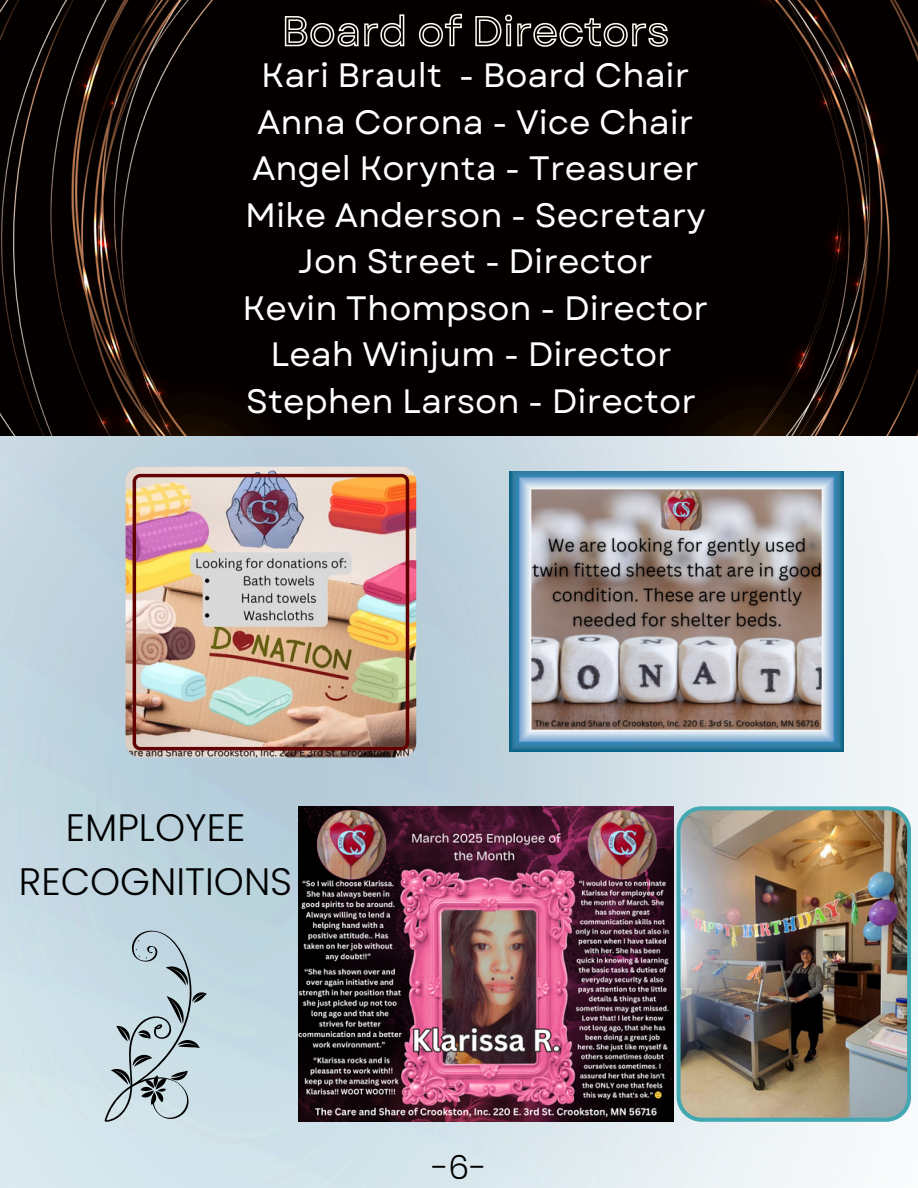
<style>
.page{position:relative;width:918px;height:1188px;background:#fff}
.page>*{position:absolute;margin:0;border:0;box-sizing:border-box;transform-origin:0 0}
.t1{font:300 38.25px/53.2px "Poppins";color:#000;text-align:center}
.t2{font:33.75px "Garet";color:#fff}
.t3{font:300 33px "Poppins";color:#000}
</style>
<div class="page">
<img style="left:0;top:435px;width:918px;height:753px">
<img style="left:298px;top:806px;width:376px;height:315px">
<img style="left:0;top:0;width:918px;height:435px">
<svg style="left:284px;top:13px;width:385px;height:35px;background:#3a3533"></svg>
<img style="left:677px;top:806px;width:234px;height:316px">
<img style="left:126px;top:467px;width:290px;height:290px;border-radius:15px">
<img style="left:133px;top:474px;width:276px;height:276px">
<img style="left:510px;top:471px;width:334px;height:230px">
<img style="left:510px;top:701px;width:334px;height:50px">
<svg style="left:104px;top:931px;width:103px;height:191px;background:#b2c4cc"></svg>
<h2 class="t2" style="left:261px;top:51px;width:430px">Kari Brault - Board Chair</h2>
<p class="t2" style="left:257px;top:98px;width:438px">Anna Corona - Vice Chair</p>
<p class="t2" style="left:252px;top:144px;width:448px">Angel Korynta - Treasurer</p>
<p class="t2" style="left:245px;top:191px;width:462px">Mike Anderson - Secretary</p>
<p class="t2" style="left:298px;top:237px;width:356px">Jon Street - Director</p>
<p class="t2" style="left:242px;top:283px;width:467px">Kevin Thompson - Director</p>
<p class="t2" style="left:270px;top:330px;width:403px">Leah Winjum - Director</p>
<p class="t2" style="left:246px;top:376px;width:451px">Stephen Larson - Director</p>
<p class="t1" style="left:19px;top:801px;width:275px">EMPLOYEE<br>RECOGNITIONS</p>
<p class="t3" style="left:431px;top:1144px;width:57px">-6-</p>
</div>
